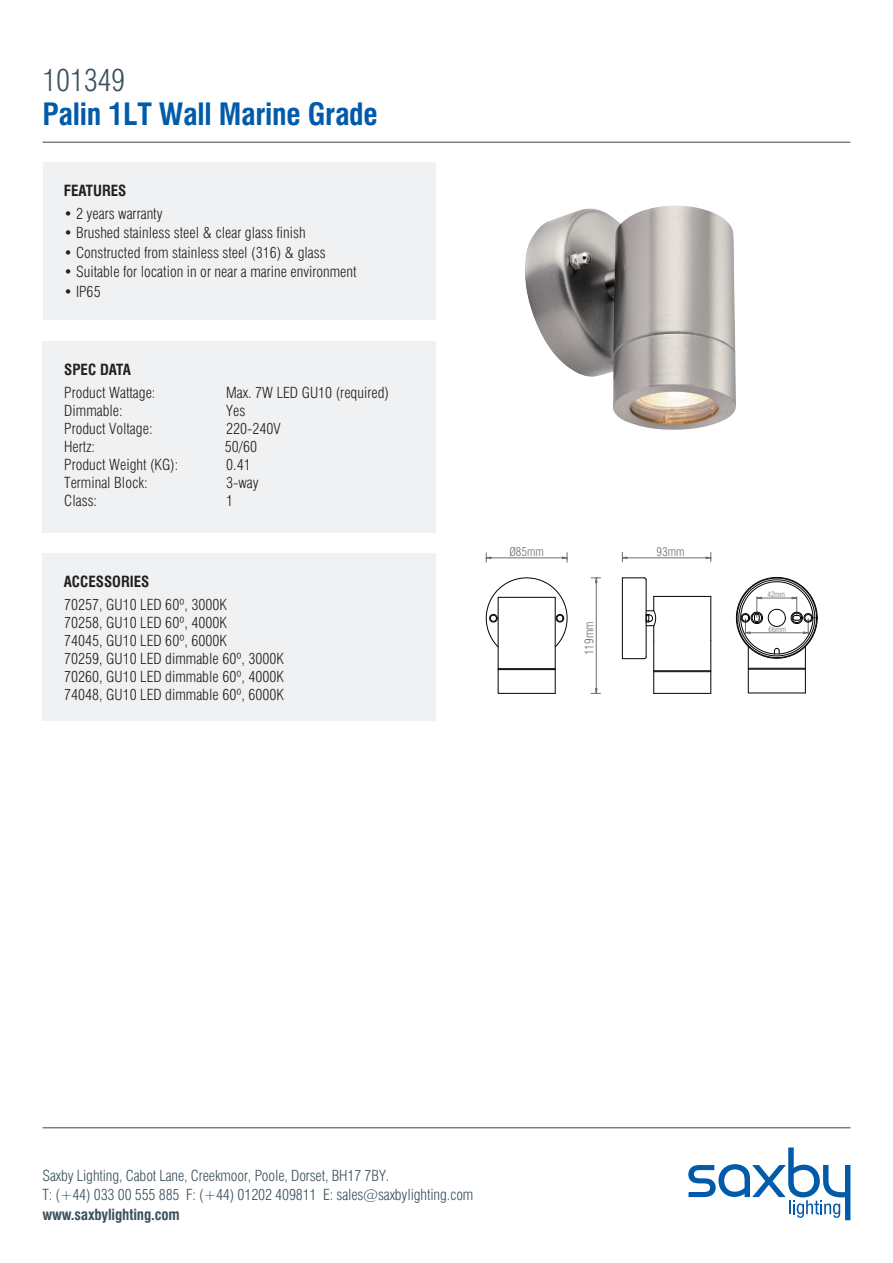
<style>
.page{position:relative;width:893px;height:1263px;background:#fff}
.page>*{position:absolute;margin:0;border:0;box-sizing:border-box;transform-origin:0 0}
.t1{font:700 condensed 30px "Swiss 721 BT";letter-spacing:-.01em;color:#015aaa}
.t2{font:300 condensed 30px "Swiss 721 BT";letter-spacing:-.01em;color:#3a515d}
.t3{font:300 condensed 15px/18px "Swiss 721 BT";color:#231f20}
.t4{font:300 condensed 15px/19.5px "Swiss 721 BT";letter-spacing:-.01em;color:#3a515d}
.t5{font:700 condensed 15px "Swiss 721 BT";color:#231f20}
.t6{font:700 condensed 15px "Swiss 721 BT";letter-spacing:-.01em;color:#3a515d}
.t7{font:300 condensed 12px "Swiss 721 BT";color:#6c6d70}
.t8{font:300 condensed 7.5px "Swiss 721 BT";color:#6c6d70}
</style>
<div class="page">
<hr style="left:43px;top:142px;width:807px;height:1px;background:#38454d">
<div style="left:43px;top:163px;width:393px;height:157px;background:#f0f1f2"></div>
<div style="left:43px;top:341px;width:393px;height:191px;background:#f0f1f2"></div>
<img style="left:525px;top:206px;width:211px;height:224px">
<hr style="left:627px;top:558px;width:79px;height:1px;background:#6c6d70">
<svg style="left:622px;top:552px;width:6px;height:10px"></svg>
<svg style="left:705px;top:552px;width:7px;height:10px"></svg>
<hr style="left:491px;top:558px;width:71px;height:1px;background:#6c6d70">
<hr style="left:596px;top:583px;width:1px;height:106px;background:#6c6d70">
<svg style="left:591px;top:577px;width:10px;height:6px"></svg>
<svg style="left:591px;top:688px;width:10px;height:6px"></svg>
<svg style="left:562px;top:553px;width:6px;height:9px"></svg>
<svg style="left:485px;top:553px;width:7px;height:9px"></svg>
<hr style="left:654px;top:596px;width:57px;height:1px;background:#030303">
<svg style="left:736px;top:577px;width:82px;height:116px"></svg>
<hr style="left:654px;top:693px;width:57px;height:1px;background:#030303">
<hr style="left:654px;top:671px;width:57px;height:1px;background:#030303">
<hr style="left:654px;top:670px;width:57px;height:1px;background:#030303">
<hr style="left:710px;top:640px;width:1px;height:53px;background:#030303">
<hr style="left:653px;top:640px;width:1px;height:53px;background:#030303">
<hr style="left:710px;top:596px;width:1px;height:44px;background:#030303">
<hr style="left:622px;top:578px;width:1px;height:81px;background:#030303">
<hr style="left:646px;top:580px;width:1px;height:77px;background:#030303">
<svg style="left:622px;top:577px;width:25px;height:3px"></svg>
<svg style="left:622px;top:656px;width:25px;height:3px"></svg>
<svg style="left:646px;top:596px;width:10px;height:44px"></svg>
<svg style="left:486px;top:577px;width:82px;height:117px"></svg>
<div style="left:43px;top:554px;width:393px;height:167px;background:#f0f1f2"></div>
<svg style="left:688px;top:1147px;width:162px;height:73px"></svg>
<hr style="left:43px;top:1127px;width:807px;height:1px;background:#38454d">
<h1 class="t2" style="left:43px;top:62px;width:84px">101349</h1>
<h1 class="t1" style="left:43px;top:96px;width:337px">Palin 1LT Wall Marine Grade</h1>
<p class="t5" style="left:64px;top:181px;width:64px">FEATURES</p>
<p class="t3" style="left:64px;top:204px;width:100px">• 2 years warranty</p>
<p class="t3" style="left:64px;top:224px;width:243px">• Brushed stainless steel &amp; clear glass finish</p>
<p class="t3" style="left:64px;top:243px;width:263px">• Constructed from stainless steel (316) &amp; glass</p>
<p class="t3" style="left:64px;top:263px;width:294px">• Suitable for location in or near a marine environment</p>
<p class="t3" style="left:64px;top:282px;width:38px">• IP65</p>
<p class="t5" style="left:64px;top:360px;width:68px">SPEC DATA</p>
<p class="t3" style="left:64px;top:383px;width:93px">Product Wattage:</p>
<p class="t3" style="left:226px;top:383px;width:164px">Max. 7W LED GU10 (required)</p>
<p class="t3" style="left:64px;top:401px;width:60px">Dimmable:</p>
<p class="t3" style="left:226px;top:401px;width:21px">Yes</p>
<p class="t3" style="left:64px;top:419px;width:90px">Product Voltage:</p>
<p class="t3" style="left:226px;top:419px;width:56px">220-240V</p>
<p class="t3" style="left:64px;top:437px;width:32px">Hertz:</p>
<p class="t3" style="left:225px;top:437px;width:34px">50/60</p>
<p class="t3" style="left:64px;top:455px;width:116px">Product Weight (KG):</p>
<p class="t3" style="left:226px;top:455px;width:26px">0.41</p>
<p class="t3" style="left:64px;top:473px;width:85px">Terminal Block:</p>
<p class="t3" style="left:226px;top:473px;width:34px">3-way</p>
<p class="t3" style="left:64px;top:491px;width:34px">Class:</p>
<p class="t3" style="left:226px;top:491px;width:9px">1</p>
<p class="t5" style="left:64px;top:573px;width:87px">ACCESSORIES</p>
<p class="t3" style="left:64px;top:595px;width:221px">70257, GU10 LED 60º, 3000K<br>70258, GU10 LED 60º, 4000K<br>74045, GU10 LED 60º, 6000K<br>70259, GU10 LED dimmable 60º, 3000K<br>70260, GU10 LED dimmable 60º, 4000K<br>74048, GU10 LED dimmable 60º, 6000K</p>
<p class="t7" style="left:509px;top:544px;width:36px">Ø85mm</p>
<p class="t7" style="left:582px;top:655px;width:35px;rotate:-90deg">119mm</p>
<p class="t7" style="left:657px;top:544px;width:29px">93mm</p>
<p class="t8" style="left:768px;top:590px;width:19px">42mm</p>
<p class="t8" style="left:768px;top:625px;width:19px">66mm</p>
<p class="t4" style="left:43px;top:1166px;width:432px">Saxby Lighting, Cabot Lane, Creekmoor, Poole, Dorset, BH17 7BY.<br>T: (+44) 033 00 555 885 F: (+44) 01202 409811 E: sales@saxbylighting.com</p>
<p class="t6" style="left:43px;top:1205px;width:139px">www.saxbylighting.com</p>
</div>
